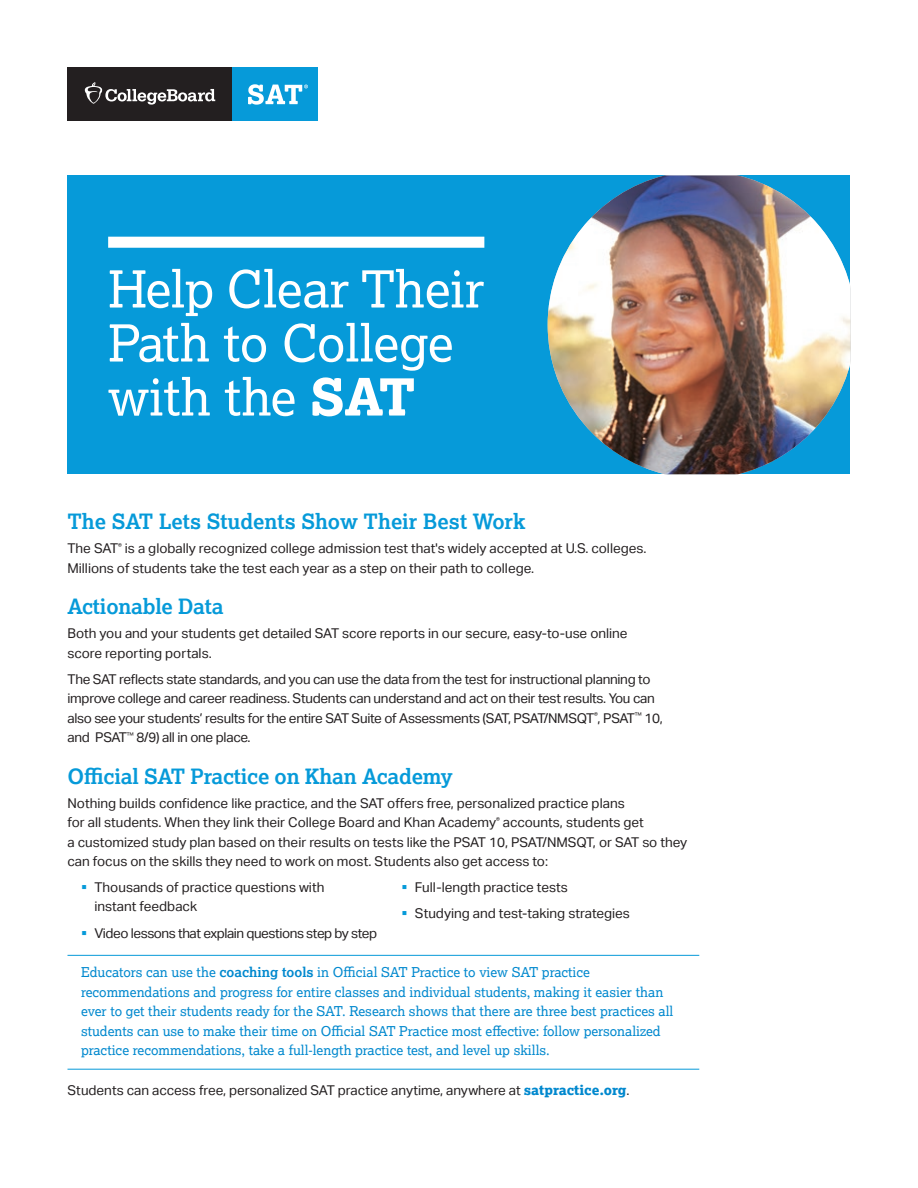
<style>
.page{position:relative;width:918px;height:1188px;background:#fff}
.page>*{position:absolute;margin:0;border:0;box-sizing:border-box;transform-origin:0 0}
.t1{font:51px/54px "Lexia";color:#fff}
.t2{font:700 21px "Lexia";letter-spacing:-.01em;color:#069ad9}
.t3{font:13.5px/19.5px "Aktiv Grotesk";color:#231f20}
.t4{font:13.5px/19.5px "Lexia";color:#0088ce}
.t5{font:13.5px/19.5px "Aktiv Grotesk";letter-spacing:-.02em;color:#231f20}
.t6{font:13.5px "Aktiv Grotesk";letter-spacing:-.03em;color:#231f20}
.s1{font-weight:800}
.s2{color:#069ad9}
.s3{font-weight:700}
.s4{font-family:"Lexia";font-weight:800;color:#0088ce}
</style>
<div class="page">
<div style="left:68px;top:68px;width:165px;height:54px;background:#231f20"></div>
<svg style="left:85px;top:82px;width:130px;height:23px"></svg>
<div style="left:233px;top:68px;width:85px;height:54px;background:#069ad9"></div>
<svg style="left:248px;top:84px;width:60px;height:21px"></svg>
<div style="left:68px;top:176px;width:782px;height:298px;background:#069ad9"></div>
<div style="left:108px;top:237px;width:376px;height:11px;background:#fff"></div>
<img style="left:548px;top:176px;width:302px;height:298px">
<hr style="left:68px;top:955px;width:631px;height:1px;background:#069ad9">
<hr style="left:68px;top:1069px;width:631px;height:1px;background:#069ad9">
<h1 class="t1" style="left:108px;top:261px;width:378px">Help Clear Their<br>Path to College with the <span class="s1">SAT</span></h1>
<h2 class="t2" style="left:68px;top:509px;width:459px">The SAT Lets Students Show Their Best Work</h2>
<p class="t3" style="left:67px;top:539px;width:581px">The SAT<sup>®</sup> is a globally recognized college admission test that's widely accepted at U.S. colleges.<br>Millions of students take the test each year as a step on their path to college.</p>
<h2 class="t2" style="left:68px;top:593px;width:158px">Actionable Data</h2>
<p class="t3" style="left:68px;top:624px;width:562px">Both you and your students get detailed SAT score reports in our secure, easy-to-use online score reporting portals.</p>
<p class="t5" style="left:67px;top:669px;width:597px">The SAT reflects state standards, and you can use the data from the test for instructional planning to improve college and career readiness. Students can understand and act on their test results. You can also see your students’ results for the entire SAT Suite of Assessments (SAT, PSAT/NMSQT<sup>®</sup>, PSAT<sup>™</sup> 10, and PSAT<sup>™</sup> 8/9) all in one place.</p>
<h2 class="t2" style="left:68px;top:763px;width:387px">Official SAT Practice on Khan Academy</h2>
<p class="t3" style="left:68px;top:793px;width:621px">Nothing builds confidence like practice, and the SAT offers free, personalized practice plans<br>for all students. When they link their College Board and Khan Academy<sup>®</sup> accounts, students get<br>a customized study plan based on their results on tests like the PSAT 10, PSAT/NMSQT, or SAT so they can focus on the skills they need to work on most. Students also get access to:</p>
<p class="t3" style="left:95px;top:877px;width:231px;text-indent:-14px"><span class="s2">▪</span> Thousands of practice questions with instant feedback</p>
<p class="t6" style="left:81px;top:925px;width:298px"><span class="s2">▪</span> Video lessons that explain questions step by step</p>
<p class="t3" style="left:401px;top:877px;width:168px"><span class="s2">▪</span> Full-length practice tests</p>
<p class="t3" style="left:401px;top:904px;width:230px"><span class="s2">▪</span> Studying and test-taking strategies</p>
<p class="t4" style="left:81px;top:962px;width:594px">Educators can use the <span class="s3">coaching tools</span> in Official SAT Practice to view SAT practice recommendations and progress for entire classes and individual students, making it easier than ever to get their students ready for the SAT. Research shows that there are three best practices all students can use to make their time on Official SAT Practice most effective: follow personalized practice recommendations, take a full-length practice test, and level up skills.</p>
<p class="t3" style="left:68px;top:1081px;width:564px">Students can access free, personalized SAT practice anytime, anywhere at <span class="s4">satpractice.org</span>.</p>
</div>
